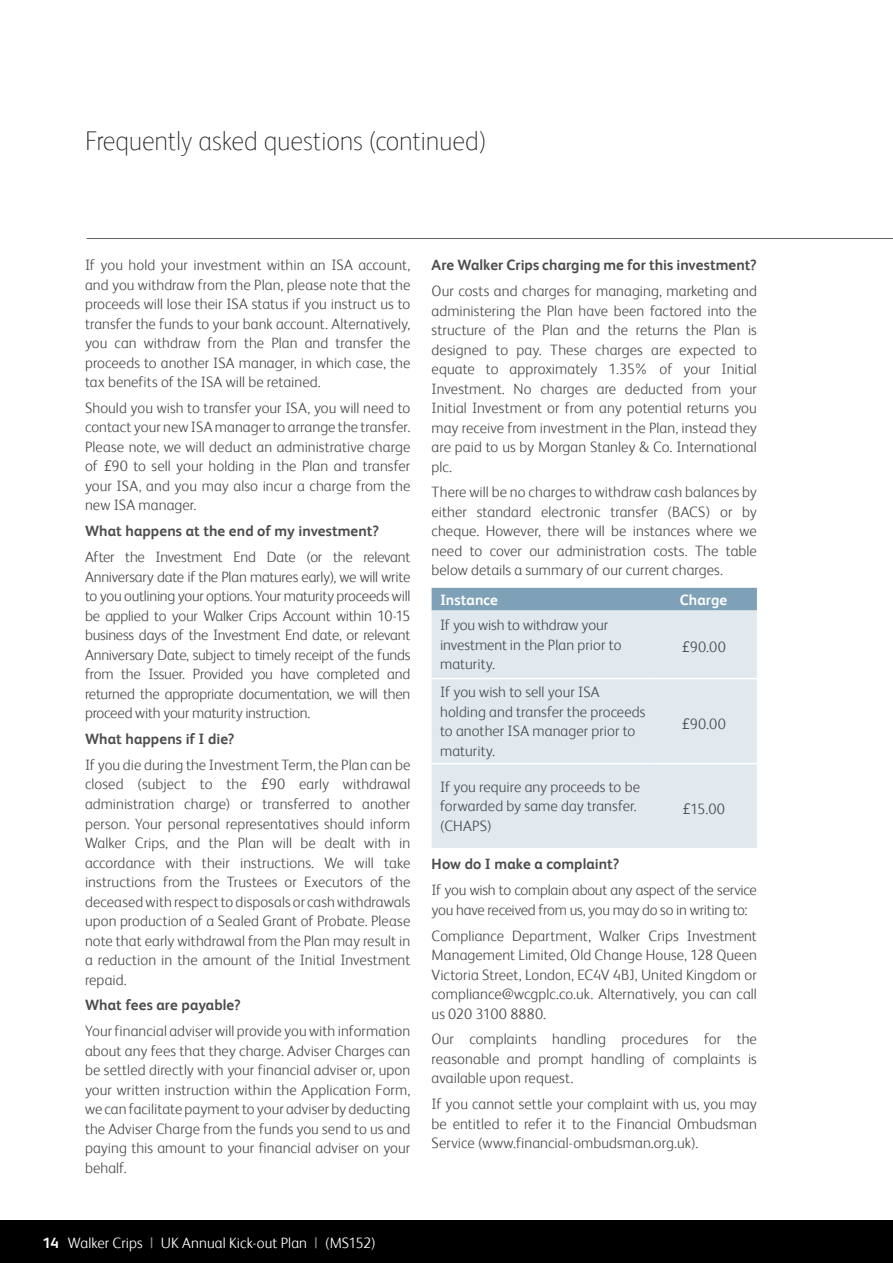
<style>
.page{position:relative;width:893px;height:1263px;background:#fff}
.page>*{position:absolute;margin:0;border:0;box-sizing:border-box;transform-origin:0 0}
.Introductory_text{font:100 27px "FS Albert";letter-spacing:-.01em;color:#231f20}
.Main_body_text{font:300 15px/19.5px "FS Albert";letter-spacing:.005em;color:#4b4c4d;text-align:justify}
.Main_body_text-2{font:300 15px/19.5px "FS Albert";letter-spacing:-.015em;color:#4b4c4d}
.Subheading{font:700 15px "FS Albert";letter-spacing:.005em;color:#4b4c4d}
.Main_body_text-3{font:700 15px "FS Albert";letter-spacing:.005em;color:#4b4c4d}
.Main_body_text-4{font:300 15px "FS Albert";letter-spacing:.005em;color:#fff}
.Main_body_text-5{font:700 15px "FS Albert";letter-spacing:.005em;color:#fff}
.s1{font-family:"Avenir";font-weight:400}
.s2{font-weight:400;color:#939598}
</style>
<div class="page">
<hr style="left:87px;top:238px;width:806px;height:1px;background:#636366">
<div style="left:432px;top:588px;width:325px;height:22px;background:#7ea1b7"></div>
<div style="left:432px;top:610px;width:325px;height:238px;background:#e1e9ef"></div>
<hr style="left:432px;top:678px;width:221px;height:1px;background:#fff">
<hr style="left:653px;top:678px;width:104px;height:1px;background:#fff">
<hr style="left:432px;top:763px;width:221px;height:1px;background:#fff">
<hr style="left:653px;top:763px;width:104px;height:1px;background:#fff">
<div style="left:0;top:1220px;width:893px;height:43px;background:#000"></div>
<p class="Introductory_text" style="left:85px;top:125px;width:403px">Frequently asked questions (continued)</p>
<p class="Main_body_text" style="left:85px;top:255px;width:327px">If you hold your investment within an ISA account, and you withdraw from the Plan, please note that the proceeds will lose their ISA status if you instruct us to transfer the funds to your bank account. Alternatively, you can withdraw from the Plan and transfer the proceeds to another ISA manager, in which case, the tax benefits of the ISA will be retained.</p>
<p class="Main_body_text" style="left:85px;top:398px;width:327px">Should you wish to transfer your ISA, you will need to contact your new ISA manager to arrange the transfer.<br>Please note, we will deduct an administrative charge of <span class="s1">£</span>90 to sell your holding in the Plan and transfer your ISA, and you may also incur a charge from the new ISA manager.</p>
<p class="Subheading" style="left:85px;top:522px;width:295px">What happens at the end of my investment?</p>
<p class="Main_body_text" style="left:85px;top:547px;width:327px">After the Investment End Date (or the relevant Anniversary date if the Plan matures early), we will write to you outlining your options. Your maturity proceeds will be applied to your Walker Crips Account within 10-15 business days of the Investment End date, or relevant Anniversary Date, subject to timely receipt of the funds from the Issuer. Provided you have completed and returned the appropriate documentation, we will then proceed with your maturity instruction.</p>
<p class="Subheading" style="left:85px;top:730px;width:151px">What happens if I die?</p>
<p class="Main_body_text" style="left:85px;top:755px;width:327px">If you die during the Investment Term, the Plan can be closed (subject to the <span class="s1">£</span>90 early withdrawal administration charge) or transferred to another person. Your personal representatives should inform Walker Crips, and the Plan will be dealt with in accordance with their instructions. We will take instructions from the Trustees or Executors of the deceased with respect to disposals or cash withdrawals upon production of a Sealed Grant of Probate. Please note that early withdrawal from the Plan may result in a reduction in the amount of the Initial Investment repaid.</p>
<p class="Main_body_text-3" style="left:85px;top:996px;width:157px">What fees are payable?</p>
<p class="Main_body_text" style="left:85px;top:1021px;width:327px">Your financial adviser will provide you with information about any fees that they charge. Adviser Charges can be settled directly with your financial adviser or, upon your written instruction within the Application Form, we can facilitate payment to your adviser by deducting the Adviser Charge from the funds you send to us and paying this amount to your financial adviser on your behalf.</p>
<p class="Main_body_text-3" style="left:432px;top:256px;width:327px">Are Walker Crips charging me for this investment?</p>
<p class="Main_body_text" style="left:432px;top:281px;width:327px">Our costs and charges for managing, marketing and administering the Plan have been factored into the structure of the Plan and the returns the Plan is designed to pay. These charges are expected to equate to approximately 1.35% of your Initial Investment. No charges are deducted from your Initial Investment or from any potential returns you may receive from investment in the Plan, instead they are paid to us by Morgan Stanley &amp; Co. International plc.</p>
<p class="Main_body_text" style="left:432px;top:482px;width:327px">There will be no charges to withdraw cash balances by either standard electronic transfer (BACS) or by cheque. However, there will be instances where we need to cover our administration costs. The table below details a summary of our current charges.</p>
<p class="Main_body_text-5" style="left:440px;top:591px;width:59px">Instance</p>
<p class="Main_body_text-5" style="left:680px;top:591px;width:49px">Charge</p>
<p class="Main_body_text" style="left:440px;top:615px;width:183px;text-align:left">If you wish to withdraw your investment in the Plan prior to maturity.</p>
<p class="Main_body_text" style="left:681px;top:637px;width:46px"><span class="s1">£</span>90.00</p>
<p class="Main_body_text" style="left:440px;top:682px;width:207px;text-align:left">If you wish to sell your ISA holding and transfer the proceeds to another ISA manager prior to maturity.</p>
<p class="Main_body_text" style="left:440px;top:777px;width:201px;text-align:left">If you require any proceeds to be forwarded by same day transfer. (CHAPS)</p>
<p class="Main_body_text" style="left:681px;top:714px;width:46px"><span class="s1">£</span>90.00</p>
<p class="Main_body_text" style="left:682px;top:799px;width:44px"><span class="s1">£</span>15.00</p>
<p class="Subheading" style="left:432px;top:855px;width:189px">How do I make a complaint?</p>
<p class="Main_body_text-2" style="left:432px;top:880px;width:327px">If you wish to complain about any aspect of the service you have received from us, you may do so in writing to:</p>
<p class="Main_body_text" style="left:432px;top:925px;width:327px">Compliance Department, Walker Crips Investment Management Limited, Old Change House, 128 Queen Victoria Street, London, EC4V 4BJ, United Kingdom or compliance@wcgplc.co.uk. Alternatively, you can call us 020 3100 8880.</p>
<p class="Main_body_text" style="left:432px;top:1029px;width:327px">Our complaints handling procedures for the reasonable and prompt handling of complaints is available upon request.</p>
<p class="Main_body_text" style="left:432px;top:1094px;width:327px">If you cannot settle your complaint with us, you may be entitled to refer it to the Financial Ombudsman Service (www.financial-ombudsman.org.uk).</p>
<p class="Main_body_text-5" style="left:43px;top:1234px;width:18px">14</p>
<p class="Main_body_text-4" style="left:68px;top:1234px;width:309px">Walker Crips <span class="s2">|</span> UK Annual Kick-out Plan <span class="s2">|</span> (MS152)</p>
</div>
